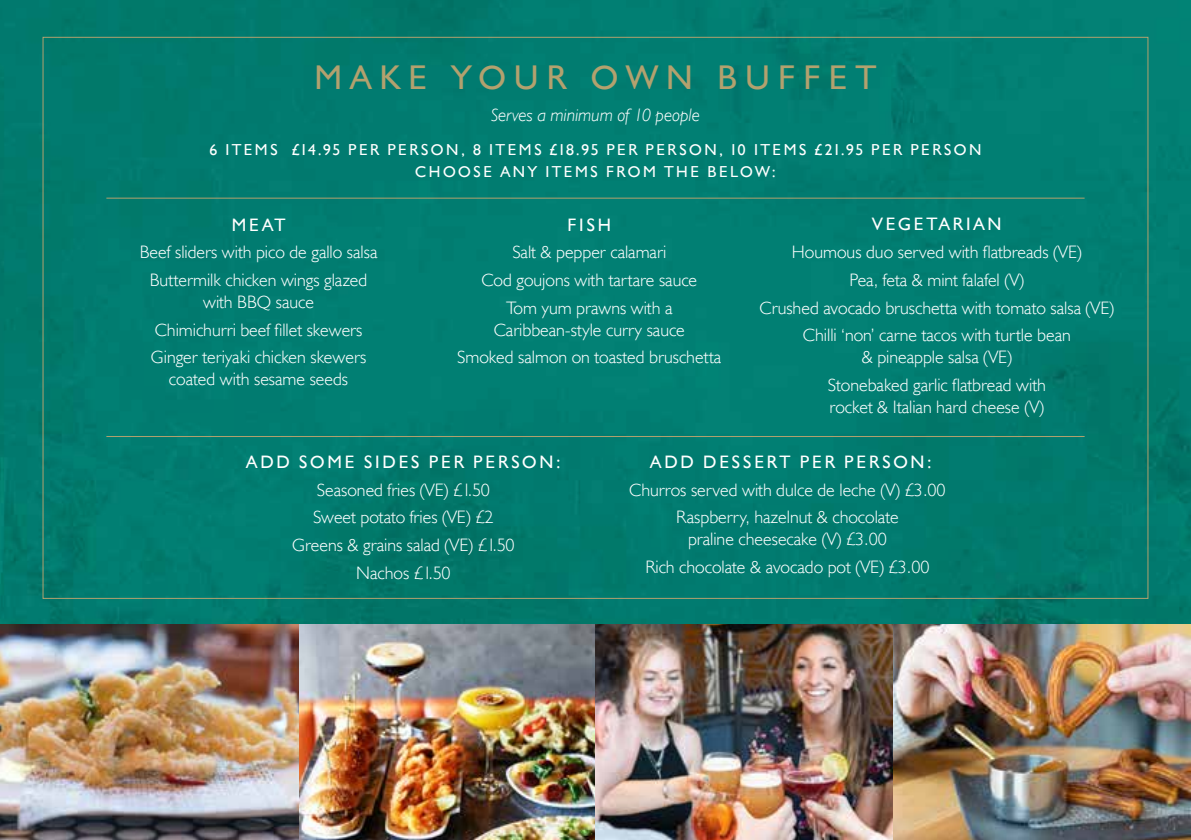
<style>
.page{position:relative;width:1191px;height:840px;background:#fff}
.page>*{position:absolute;margin:0;border:0;box-sizing:border-box;transform-origin:0 0}
.t1{font:34.2px "Humanist 521 BT";letter-spacing:.235em;color:#b3a16e}
.t2{font:italic 300 18.2px "Humanist 521 BT";color:#fff}
.t3{font:300 18px/27.6px "Humanist 521 BT";color:#fff;text-align:center}
.t4{font:18px "Humanist 521 BT";letter-spacing:.155em;color:#fff}
.t5{font:15.8px/22.4px "Humanist 521 BT";letter-spacing:.155em;color:#fff;text-align:center}
</style>
<div class="page">
<div style="left:0;top:0;width:1191px;height:624px;background:#017c70"></div>
<hr style="left:106px;top:197px;width:978px;height:1px;background:#b3a16e">
<hr style="left:106px;top:436px;width:978px;height:1px;background:#b3a16e">
<img style="left:299px;top:624px;width:296px;height:215px">
<img style="left:595px;top:624px;width:298px;height:215px">
<img style="left:893px;top:624px;width:298px;height:215px">
<img style="left:0;top:624px;width:299px;height:215px">
<h1 class="t1" style="left:314px;top:57px;width:564px">MAKE YOUR OWN BUFFET</h1>
<p class="t2" style="left:491px;top:103px;width:210px">Serves a minimum of 10 people</p>
<p class="t5" style="left:209px;top:138px;width:773px">6 ITEMS £14.95 PER PERSON, 8 ITEMS £18.95 PER PERSON, 10 ITEMS £21.95 PER PERSON<br>CHOOSE ANY ITEMS FROM THE BELOW:</p>
<p class="t4" style="left:232px;top:213px;width:55px">MEAT</p>
<p class="t3" style="left:140px;top:238px;width:239px">Beef sliders with pico de gallo salsa<br>Buttermilk chicken wings glazed</p>
<p class="t3" style="left:151px;top:288px;width:217px">with BBQ sauce<br>Chimichurri beef fillet skewers<br>Ginger teriyaki chicken skewers</p>
<p class="t3" style="left:169px;top:365px;width:181px">coated with sesame seeds</p>
<p class="t4" style="left:567px;top:213px;width:45px">FISH</p>
<p class="t3" style="left:481px;top:238px;width:217px">Salt &amp; pepper calamari<br>Cod goujons with tartare sauce<br>Tom yum prawns with a</p>
<p class="t3" style="left:457px;top:315px;width:265px">Caribbean-style curry sauce<br>Smoked salmon on toasted bruschetta</p>
<p class="t4" style="left:872px;top:213px;width:131px">VEGETARIAN</p>
<p class="t3" style="left:759px;top:238px;width:356px">Houmous duo served with flatbreads (VE)<br>Pea, feta &amp; mint falafel (V)<br>Crushed avocado bruschetta with tomato salsa (VE)<br>Chilli ‘non’ carne tacos with turtle bean</p>
<p class="t3" style="left:828px;top:343px;width:219px">&amp; pineapple salsa (VE)<br>Stonebaked garlic flatbread with</p>
<p class="t3" style="left:829px;top:393px;width:216px">rocket &amp; Italian hard cheese (V)</p>
<p class="t4" style="left:246px;top:450px;width:316px">ADD SOME SIDES PER PERSON:</p>
<p class="t3" style="left:292px;top:475px;width:224px">Seasoned fries (VE) £1.50<br>Sweet potato fries (VE) £2<br>Greens &amp; grains salad (VE) £1.50<br>Nachos £1.50</p>
<p class="t4" style="left:650px;top:450px;width:283px">ADD DESSERT PER PERSON:</p>
<p class="t3" style="left:629px;top:475px;width:318px">Churros served with dulce de leche (V) £3.00<br>Raspberry, hazelnut &amp; chocolate</p>
<p class="t3" style="left:645px;top:525px;width:286px">praline cheesecake (V) £3.00<br>Rich chocolate &amp; avocado pot (VE) £3.00</p>
</div>
